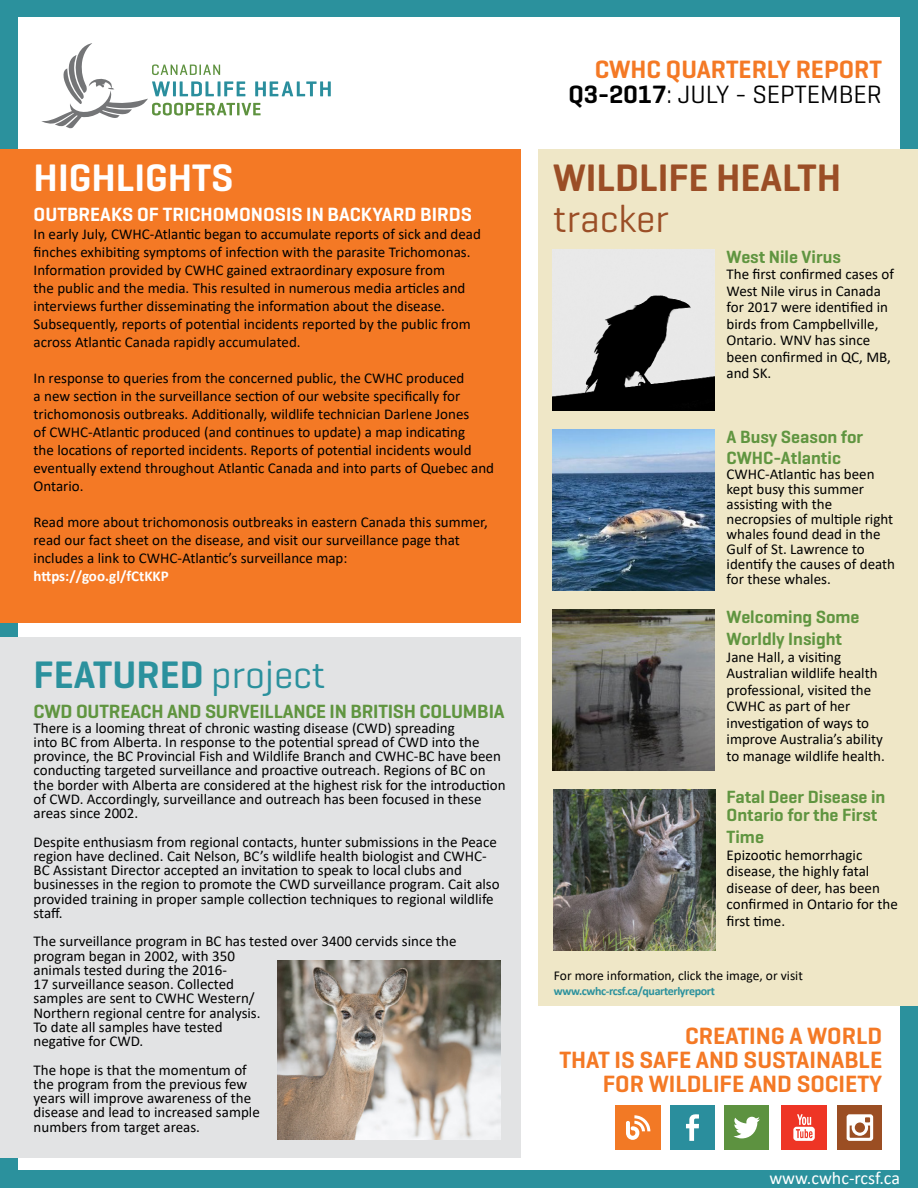
<style>
.page{position:relative;width:918px;height:1188px;background:#2b919d}
.page>*{position:absolute;margin:0;border:0;box-sizing:border-box;transform-origin:0 0}
.t1{font:600 39px "Geogrotesque";color:#2b919d}
.t2{font:600 39px "Geogrotesque";color:#9b4e26}
.t3{font:600 39px "Geogrotesque";color:#fff}
.t4{font:39px "Geogrotesque";color:#9b4e26}
.t5{font:600 25.5px/25.5px "Geogrotesque";color:#f47925;text-align:right}
.t6{font:600 24px/24px "Geogrotesque";color:#f47925;text-align:right}
.t7{font:600 19.5px "Geogrotesque";letter-spacing:-.01em;color:#609540}
.t8{font:600 19.5px "Geogrotesque";color:#fff}
.t9{font:600 18px/21.6px "Geogrotesque";color:#609540}
.t10{font:18px "Calibri";color:#fff}
.t11{font:15px/14.2px "Calibri";color:#000}
.t12{font:700 15px "Calibri";color:#fff}
.t13{font:13.5px "Calibri";color:#000}
.t14{font:700 12px "Calibri";letter-spacing:-.03em;color:#2b919d}
.s1{color:#000}
.s2{font-weight:400;color:#000}
.s3{font-weight:400}
</style>
<div class="page">
<div style="left:18px;top:17px;width:882px;height:1152px;background:#fff"></div>
<svg style="left:41px;top:43px;width:290px;height:85px"></svg>
<div style="left:0;top:150px;width:520px;height:473px;background:#f47925"></div>
<div style="left:538px;top:150px;width:380px;height:856px;background:#efe7c7"></div>
<div style="left:0;top:637px;width:520px;height:520px;background:#e2e3e4"></div>
<img style="left:553px;top:249px;width:162px;height:162px">
<img style="left:553px;top:429px;width:162px;height:162px">
<img style="left:553px;top:609px;width:162px;height:162px">
<img style="left:553px;top:789px;width:162px;height:162px">
<img style="left:277px;top:960px;width:223px;height:180px">
<div style="left:670px;top:1105px;width:45px;height:45px;background:#2a8e9d"></div>
<svg style="left:686px;top:1114px;width:13px;height:27px"></svg>
<div style="left:837px;top:1105px;width:45px;height:45px;background:#9b4e23"></div>
<svg style="left:847px;top:1114px;width:26px;height:27px"></svg>
<div style="left:782px;top:1105px;width:45px;height:45px;background:#ee3525"></div>
<svg style="left:793px;top:1114px;width:22px;height:27px"></svg>
<div style="left:724px;top:1105px;width:45px;height:45px;background:#5d9240"></div>
<svg style="left:734px;top:1117px;width:26px;height:21px"></svg>
<div style="left:616px;top:1105px;width:45px;height:45px;background:#f27925"></div>
<svg style="left:626px;top:1115px;width:24px;height:25px"></svg>
<h2 class="t5" style="left:568px;top:56px;width:315px">CWHC QUARTERLY REPORT<br><span class="s1">Q3-2017</span><span class="s2">: JULY - SEPTEMBER</span></h2>
<h1 class="t3" style="left:34px;top:154px;width:201px">HIGHLIGHTS</h1>
<h1 class="t2" style="left:553px;top:154px;width:289px">WILDLIFE HEALTH</h1>
<h1 class="t4" style="left:553px;top:194px;width:117px">tracker</h1>
<h3 class="t8" style="left:34px;top:203px;width:440px">OUTBREAKS OF TRICHOMONOSIS IN BACKYARD BIRDS</h3>
<p class="t11" style="left:34px;top:225px;width:449px;line-height:18px">In early July, CWHC-Atlantic began to accumulate reports of sick and dead finches exhibiting symptoms of infection with the parasite Trichomonas.<br>Information provided by CWHC gained extraordinary exposure from<br>the public and the media. This resulted in numerous media articles and interviews further disseminating the information about the disease.<br>Subsequently, reports of potential incidents reported by the public from across Atlantic Canada rapidly accumulated.</p>
<p class="t11" style="left:34px;top:369px;width:462px;line-height:18px">In response to queries from the concerned public, the CWHC produced<br>a new section in the surveillance section of our website specifically for trichomonosis outbreaks. Additionally, wildlife technician Darlene Jones<br>of CWHC-Atlantic produced (and continues to update) a map indicating<br>the locations of reported incidents. Reports of potential incidents would eventually extend throughout Atlantic Canada and into parts of Quebec and Ontario.</p>
<p class="t11" style="left:34px;top:513px;width:456px;line-height:18px">Read more about trichomonosis outbreaks in eastern Canada this summer, read our fact sheet on the disease, and visit our surveillance page that includes a link to CWHC-Atlantic’s surveillance map:</p>
<p class="t12" style="left:34px;top:566px;width:137px">https://goo.gl/fCtKKP</p>
<p class="t9" style="left:727px;top:245px;width:116px">West Nile Virus</p>
<p class="t11" style="left:727px;top:265px;width:169px;line-height:16.5px">The first confirmed cases of<br>West Nile virus in Canada for 2017 were identified in birds from Campbellville,<br>Ontario. WNV has since been confirmed in QC, MB, and SK.</p>
<p class="t9" style="left:727px;top:425px;width:138px">A Busy Season for<br>CWHC-Atlantic</p>
<p class="t11" style="left:727px;top:466px;width:170px;line-height:15px">CWHC-Atlantic has been kept busy this summer assisting with the necropsies of multiple right whales found dead in the<br>Gulf of St. Lawrence to identify the causes of death for these whales.</p>
<p class="t9" style="left:727px;top:605px;width:135px;line-height:22.5px">Welcoming Some<br>Worldly Insight</p>
<p class="t11" style="left:727px;top:648px;width:160px;line-height:16.5px">Jane Hall, a visiting<br>Australian wildlife health professional, visited the<br>CWHC as part of her investigation of ways to improve Australia’s ability to manage wildlife health.</p>
<p class="t9" style="left:727px;top:787px;width:160px;line-height:18px">Fatal Deer Disease in<br>Ontario for the First</p>
<p class="t9" style="left:727px;top:826px;width:39px">Time</p>
<p class="t11" style="left:727px;top:846px;width:173px;line-height:16.5px">Epizootic hemorrhagic disease, the highly fatal disease of deer, has been confirmed in Ontario for the first time.</p>
<h1 class="t1" style="left:34px;top:650px;width:293px">FEATURED <span class="s3">project</span></h1>
<h3 class="t7" style="left:34px;top:700px;width:473px">CWD OUTREACH AND SURVEILLANCE IN BRITISH COLUMBIA</h3>
<p class="t11" style="left:34px;top:720px;width:474px">There is a looming threat of chronic wasting disease (CWD) spreading<br>into BC from Alberta. In response to the potential spread of CWD into the province, the BC Provincial Fish and Wildlife Branch and CWHC-BC have been conducting targeted surveillance and proactive outreach. Regions of BC on the border with Alberta are considered at the highest risk for the introduction of CWD. Accordingly, surveillance and outreach has been focused in these areas since 2002.</p>
<p class="t11" style="left:34px;top:834px;width:468px">Despite enthusiasm from regional contacts, hunter submissions in the Peace region have declined. Cait Nelson, BC’s wildlife health biologist and CWHC-BC Assistant Director accepted an invitation to speak to local clubs and businesses in the region to promote the CWD surveillance program. Cait also provided training in proper sample collection techniques to regional wildlife staff.</p>
<p class="t11" style="left:34px;top:934px;width:424px">The surveillance program in BC has tested over 3400 cervids since the program began in 2002, with 350<br>animals tested during the 2016-<br>17 surveillance season. Collected<br>samples are sent to CWHC Western/<br>Northern regional centre for analysis.<br>To date all samples have tested<br>negative for CWD.</p>
<p class="t11" style="left:34px;top:1062px;width:228px">The hope is that the momentum of the program from the previous few years will improve awareness of the disease and lead to increased sample numbers from target areas.</p>
<p class="t13" style="left:554px;top:966px;width:251px">For more information, click the image, or visit</p>
<p class="t14" style="left:554px;top:982px;width:163px">www.cwhc-rcsf.ca/quarterlyreport</p>
<h3 class="t6" style="left:559px;top:1024px;width:325px">CREATING A WORLD<br>THAT IS SAFE AND SUSTAINABLE<br>FOR WILDLIFE AND SOCIETY</h3>
<p class="t10" style="left:769px;top:1165px;width:132px">www.cwhc-rcsf.ca</p>
</div>
